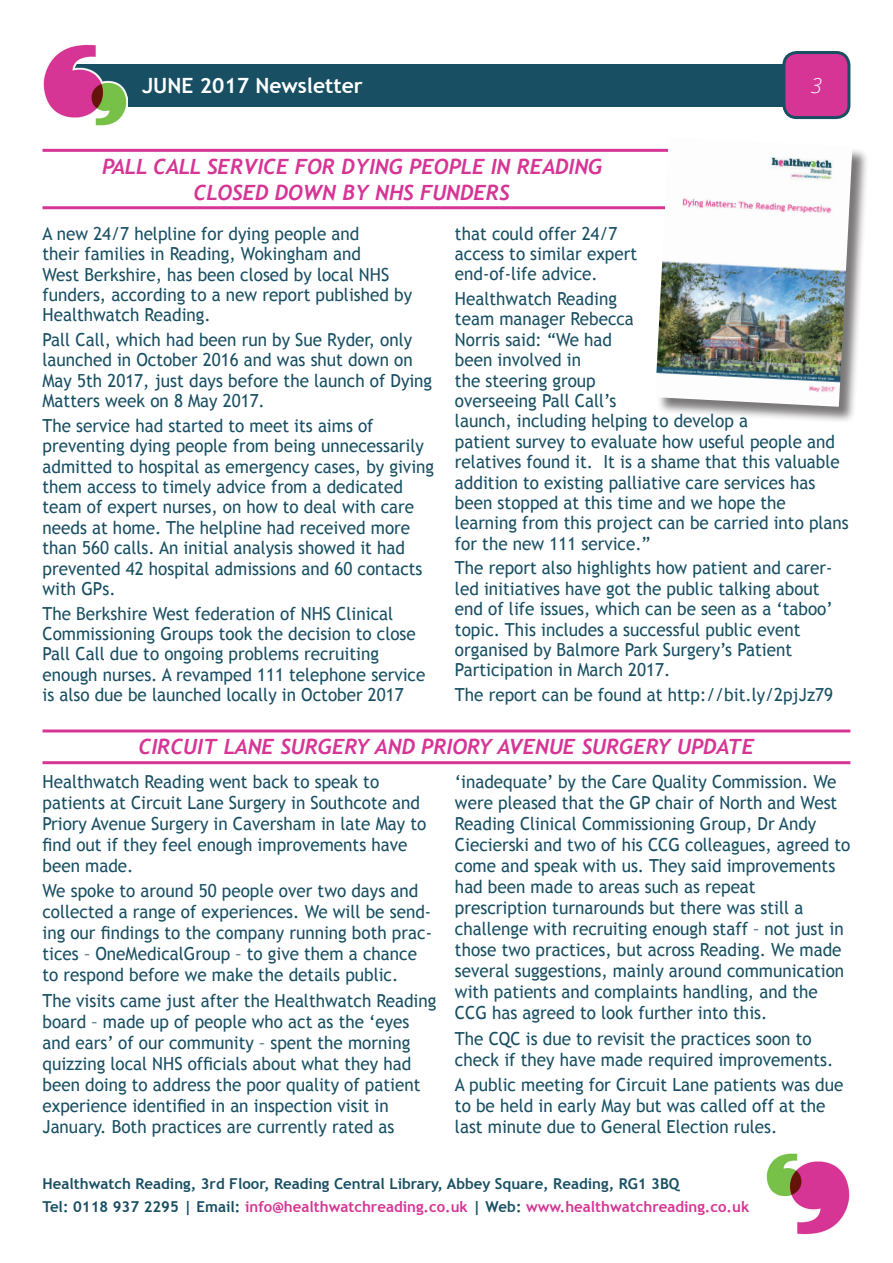
<style>
.page{position:relative;width:893px;height:1263px;background:#fff}
.page>*{position:absolute;margin:0;border:0;box-sizing:border-box;transform-origin:0 0}
.t1{font:italic 700 21px/26.1px "Trebuchet";color:#d63595;text-align:center}
.t2{font:700 21px "Trebuchet MS";color:#fff}
.t3{font:italic 300 21px "Open Sans";color:#fff}
.t4{font:18px/20.4px "Trebuchet MS";color:#184f63;scale:.95 1}
.t5{font:700 15px/22.2px "Trebuchet MS";color:#184f63}
.s1{color:#d63595}
</style>
<div class="page">
<hr style="left:43px;top:206px;width:791px;height:3px;background:#d63595">
<div style="left:66px;top:64px;width:778px;height:42px;background:#184f63"></div>
<img style="left:43px;top:44px;width:85px;height:82px">
<div style="left:784px;top:53px;width:65px;height:65px;background:#d63595;border-radius:13px"></div>
<div style="left:782px;top:51px;width:68px;height:68px;border:3px solid #184f63;border-radius:13px"></div>
<img style="left:766px;top:1153px;width:84px;height:82px">
<hr style="left:43px;top:149px;width:807px;height:3px;background:#d63595">
<div style="left:656px;top:139px;width:213px;height:285px;background:#231f20;opacity:.6"></div>
<img style="left:655px;top:139px;width:197px;height:268px">
<hr style="left:43px;top:729px;width:807px;height:3px;background:#d63595">
<hr style="left:43px;top:761px;width:807px;height:3px;background:#d63595">
<p class="t2" style="left:142px;top:72px;width:222px">JUNE 2017 Newsletter</p>
<p class="t3" style="left:811px;top:71px;width:13px">3</p>
<p class="t1" style="left:102px;top:153px;width:502px">PALL CALL SERVICE FOR DYING PEOPLE IN READING<br>CLOSED DOWN BY NHS FUNDERS</p>
<p class="t4" style="left:43px;top:223px;width:391px">A new 24/7 helpline for dying people and<br>their families in Reading, Wokingham and<br>West Berkshire, has been closed by local NHS funders, according to a new report published by Healthwatch Reading.</p>
<p class="t4" style="left:43px;top:330px;width:412px">Pall Call, which had been run by Sue Ryder, only launched in October 2016 and was shut down on May 5th 2017, just days before the launch of Dying Matters week on 8 May 2017.</p>
<p class="t4" style="left:43px;top:415px;width:414px">The service had started to meet its aims of preventing dying people from being unnecessarily admitted to hospital as emergency cases, by giving them access to timely advice from a dedicated team of expert nurses, on how to deal with care needs at home. The helpline had received more than 560 calls. An initial analysis showed it had prevented 42 hospital admissions and 60 contacts with GPs.</p>
<p class="t4" style="left:43px;top:603px;width:404px">The Berkshire West federation of NHS Clinical Commissioning Groups took the decision to close Pall Call due to ongoing problems recruiting enough nurses. A revamped 111 telephone service is also due be launched locally in October 2017</p>
<p class="t4" style="left:455px;top:223px;width:193px">that could offer 24/7 access to similar expert end-of-life advice.</p>
<p class="t4" style="left:455px;top:289px;width:416px">Healthwatch Reading<br>team manager Rebecca<br>Norris said: “We had<br>been involved in<br>the steering group<br>overseeing Pall Call’s<br>launch, including helping to develop a<br>patient survey to evaluate how useful people and relatives found it. It is a shame that this valuable addition to existing palliative care services has been stopped at this time and we hope the learning from this project can be carried into plans for the new 111 service.”</p>
<p class="t4" style="left:455px;top:558px;width:399px">The report also highlights how patient and carer&shy;led initiatives have got the public talking about end of life issues, which can be seen as a ‘taboo’ topic. This includes a successful public event organised by Balmore Park Surgery’s Patient Participation in March 2017.</p>
<p class="t4" style="left:455px;top:685px;width:399px">The report can be found at http://bit.ly/2pjJz79</p>
<p class="t1" style="left:139px;top:734px;width:617px">CIRCUIT LANE SURGERY AND PRIORY AVENUE SURGERY UPDATE</p>
<p class="t4" style="left:43px;top:771px;width:406px;line-height:21px">Healthwatch Reading went back to speak to patients at Circuit Lane Surgery in Southcote and Priory Avenue Surgery in Caversham in late May to find out if they feel enough improvements have been made.</p>
<p class="t4" style="left:43px;top:881px;width:411px;line-height:21px">We spoke to around 50 people over two days and collected a range of experiences. We will be send&shy;ing our findings to the company running both prac&shy;tices – OneMedicalGroup – to give them a chance to respond before we make the details public.</p>
<p class="t4" style="left:43px;top:990px;width:416px;line-height:21px">The visits came just after the Healthwatch Reading board – made up of people who act as the ‘eyes and ears’ of our community – spent the morning quizzing local NHS officials about what they had been doing to address the poor quality of patient experience identified in an inspection visit in January. Both practices are currently rated as</p>
<p class="t4" style="left:455px;top:771px;width:418px;line-height:21px">‘inadequate’ by the Care Quality Commission. We were pleased that the GP chair of North and West Reading Clinical Commissioning Group, Dr Andy Ciecierski and two of his CCG colleagues, agreed to come and speak with us. They said improvements had been made to areas such as repeat prescription turnarounds but there was still a challenge with recruiting enough staff – not just in those two practices, but across Reading. We made several suggestions, mainly around communication with patients and complaints handling, and the CCG has agreed to look further into this.</p>
<p class="t4" style="left:455px;top:1028px;width:400px;line-height:21px">The CQC is due to revisit the practices soon to check if they have made required improvements.</p>
<p class="t4" style="left:455px;top:1074px;width:410px;line-height:21px">A public meeting for Circuit Lane patients was due to be held in early May but was called off at the last minute due to General Election rules.</p>
<p class="t5" style="left:43px;top:1173px;width:708px">Healthwatch Reading, 3rd Floor, Reading Central Library, Abbey Square, Reading, RG1 3BQ<br>Tel: 0118 937 2295 | Email: <span class="s1">info@healthwatchreading.co.uk</span> | Web: <span class="s1">www.healthwatchreading.co.uk</span></p>
</div>
